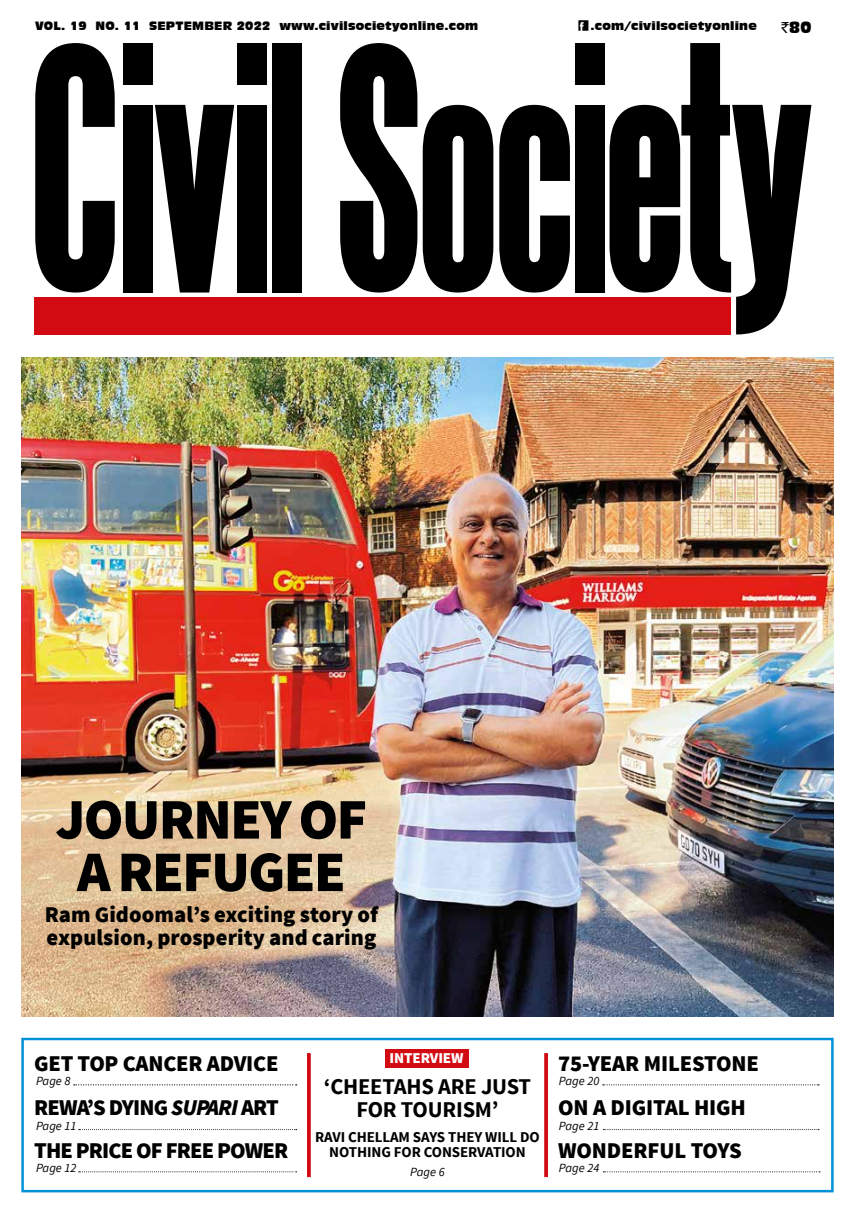
<style>
.page{position:relative;width:855px;height:1215px;background:#fff}
.page>*{position:absolute;margin:0;border:0;box-sizing:border-box;transform-origin:0 0}
.t1{font:900 57.5px/52.5px "Source Sans Pro";letter-spacing:-.03em;color:#000;text-align:center}
.t2{font:900 22.5px/43.8px "Source Sans Pro";letter-spacing:-.01em;color:#000}
.t3{font:900 22.5px/43.8px "Source Sans Pro";letter-spacing:-.04em;color:#000}
.t4{font:700 22.5px/22.5px "Source Sans Pro";letter-spacing:-.01em;color:#000;text-align:center}
.t5{font:700 15px/15px "Source Sans Pro";letter-spacing:-.005em;color:#000;text-align:center}
.t6{font:900 15px "Source Sans Pro";letter-spacing:-.005em;color:#fff}
.t7{font:15px "Incised 901 BT Compact";color:#000}
.t8{font:italic 12.5px "Source Sans Pro";color:#000}
.t9{font:11.25px "Incised 901 BT Compact";letter-spacing:.02em;color:#000}
.s1{font-family:"Rupee Foradian"}
.s2{font-style:italic}
</style>
<div class="page">
<img style="left:21px;top:357px;width:813px;height:660px">
<svg style="left:610px;top:43px;width:201px;height:291px"></svg>
<div style="left:575px;top:105px;width:30px;height:188px;background:#000"></div>
<div style="left:575px;top:43px;width:30px;height:42px;background:#000"></div>
<svg style="left:499px;top:105px;width:71px;height:188px"></svg>
<svg style="left:423px;top:105px;width:70px;height:188px"></svg>
<svg style="left:340px;top:43px;width:77px;height:250px"></svg>
<div style="left:273px;top:43px;width:29px;height:250px;background:#000"></div>
<div style="left:237px;top:105px;width:30px;height:188px;background:#000"></div>
<div style="left:237px;top:43px;width:30px;height:42px;background:#000"></div>
<svg style="left:155px;top:105px;width:79px;height:188px"></svg>
<div style="left:123px;top:105px;width:30px;height:188px;background:#000"></div>
<div style="left:123px;top:43px;width:30px;height:42px;background:#000"></div>
<svg style="left:35px;top:43px;width:80px;height:250px"></svg>
<div style="left:34px;top:297px;width:697px;height:37px;background:#d20a11"></div>
<img style="left:578px;top:21px;width:11px;height:9px">
<div style="left:21px;top:1038px;width:813px;height:154px;background:#fff;border:2px solid #0091d7"></div>
<svg style="left:74px;top:1084px;width:223px;height:1px"></svg>
<svg style="left:79px;top:1171px;width:218px;height:1px"></svg>
<svg style="left:307px;top:1053px;width:4px;height:124px"></svg>
<svg style="left:544px;top:1053px;width:4px;height:124px"></svg>
<svg style="left:603px;top:1084px;width:216px;height:1px"></svg>
<svg style="left:603px;top:1171px;width:217px;height:1px"></svg>
<svg style="left:603px;top:1129px;width:216px;height:1px"></svg>
<svg style="left:79px;top:1129px;width:218px;height:1px"></svg>
<div style="left:385px;top:1049px;width:83px;height:19px;background:#d20a11"></div>
<p class="t9" style="left:35px;top:19px;width:444px">VOL. 19 NO. 11 SEPTEMBER 2022 www.civilsocietyonline.com</p>
<p class="t9" style="left:591px;top:19px;width:168px">.com/civilsocietyonline</p>
<p class="t7" style="left:781px;top:18px;width:32px"><span class="s1">`</span>80</p>
<h1 class="t1" style="left:56px;top:796px;width:313px">JOURNEY OF<br>A REFUGEE</h1>
<p class="t2" style="left:45px;top:905px;width:336px;line-height:22.5px">RAM GIDOOMAL’S EXCITING STORY OF<br>EXPULSION, PROSPERITY AND CARING</p>
<p class="t6" style="left:390px;top:1048px;width:75px">INTERVIEW</p>
<p class="t3" style="left:34px;top:1042px;width:256px">GET TOP CANCER ADVICE<br>REWA’S DYING <span class="s2">SUPARI</span> ART<br>THE PRICE OF FREE POWER</p>
<p class="t2" style="left:558px;top:1042px;width:202px">75-YEAR MILESTONE<br>ON A DIGITAL HIGH<br>WONDERFUL TOYS</p>
<p class="t8" style="left:36px;top:1074px;width:36px">Page 8</p>
<p class="t8" style="left:559px;top:1074px;width:42px">Page 20</p>
<p class="t8" style="left:36px;top:1118px;width:42px">Page 11</p>
<p class="t8" style="left:559px;top:1118px;width:42px">Page 21</p>
<p class="t8" style="left:36px;top:1161px;width:42px">Page 12</p>
<p class="t8" style="left:559px;top:1161px;width:42px">Page 24</p>
<p class="t4" style="left:324px;top:1077px;width:209px">‘CHEETAHS ARE JUST<br>FOR TOURISM’</p>
<p class="t5" style="left:315px;top:1130px;width:226px">RAVI CHELLAM SAYS THEY WILL DO<br>NOTHING FOR CONSERVATION</p>
<p class="t8" style="left:410px;top:1164px;width:36px">Page 6</p>
</div>
